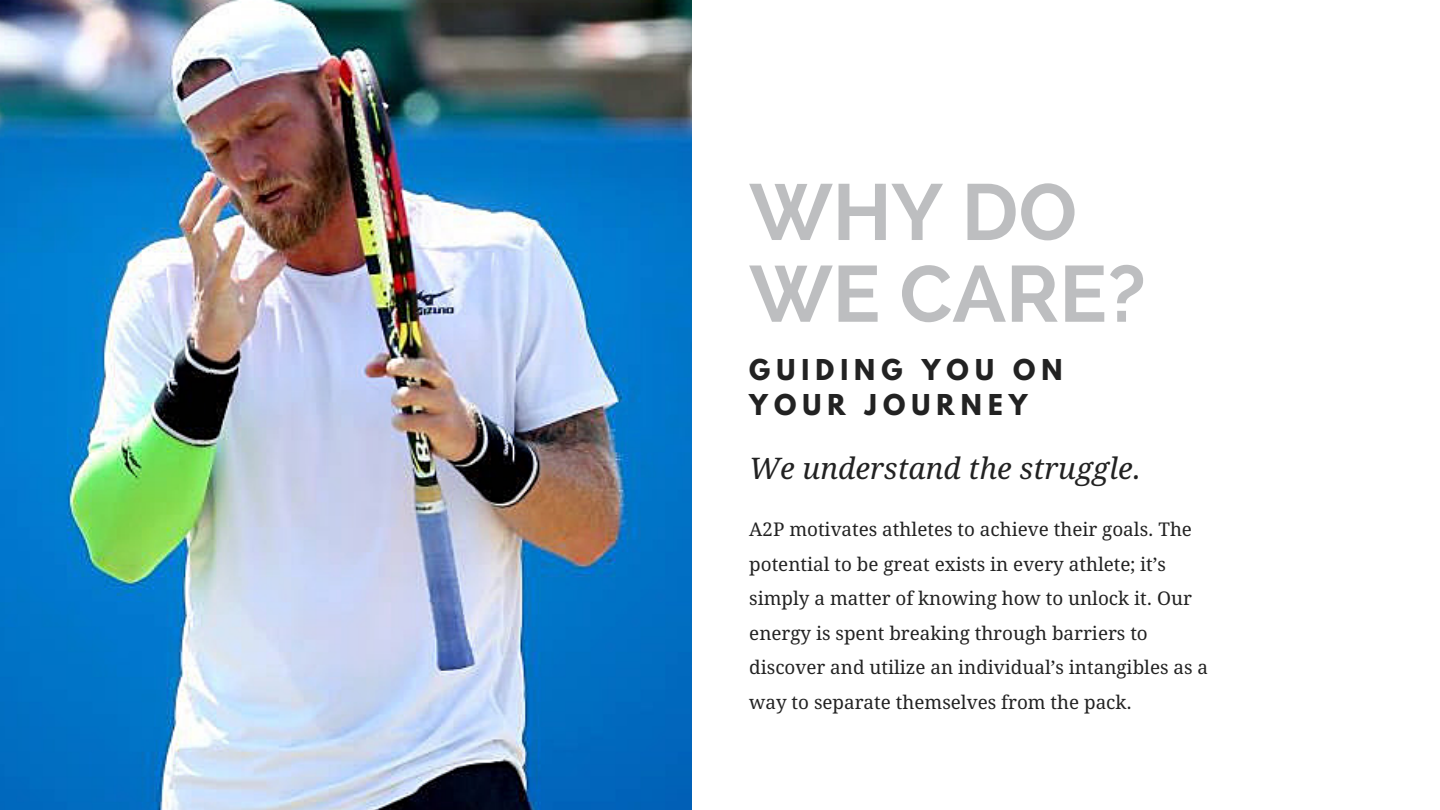
<style>
.page{position:relative;width:1440px;height:810px;background:#fff}
.page>*{position:absolute;margin:0;border:0;box-sizing:border-box;transform-origin:0 0}
.t1{font:700 79.2px/81.8px "Raleway";color:#bdbec0}
.t2{font:italic 29.7px "Droid Serif";color:#222}
.t3{font:700 25.5px/35.2px "League Spartan";letter-spacing:.24em;color:#222}
.t4{font:18.9px/34.5px "Droid Serif";color:#222}
</style>
<div class="page">
<img style="left:0;top:0;width:691px;height:810px">
<h1 class="t1" style="left:749px;top:171px;width:398px">WHY DO<br>WE CARE?</h1>
<h3 class="t3" style="left:749px;top:355px;width:315px">GUIDING YOU ON<br>YOUR JOURNEY</h3>
<h2 class="t2" style="left:749px;top:452px;width:393px">We understand the struggle.</h2>
<p class="t4" style="left:749px;top:513px;width:460px">A2P motivates athletes to achieve their goals. The potential to be great exists in every athlete; it’s simply a matter of knowing how to unlock it. Our energy is spent breaking through barriers to discover and utilize an individual’s intangibles as a way to separate themselves from the pack.</p>
</div>
